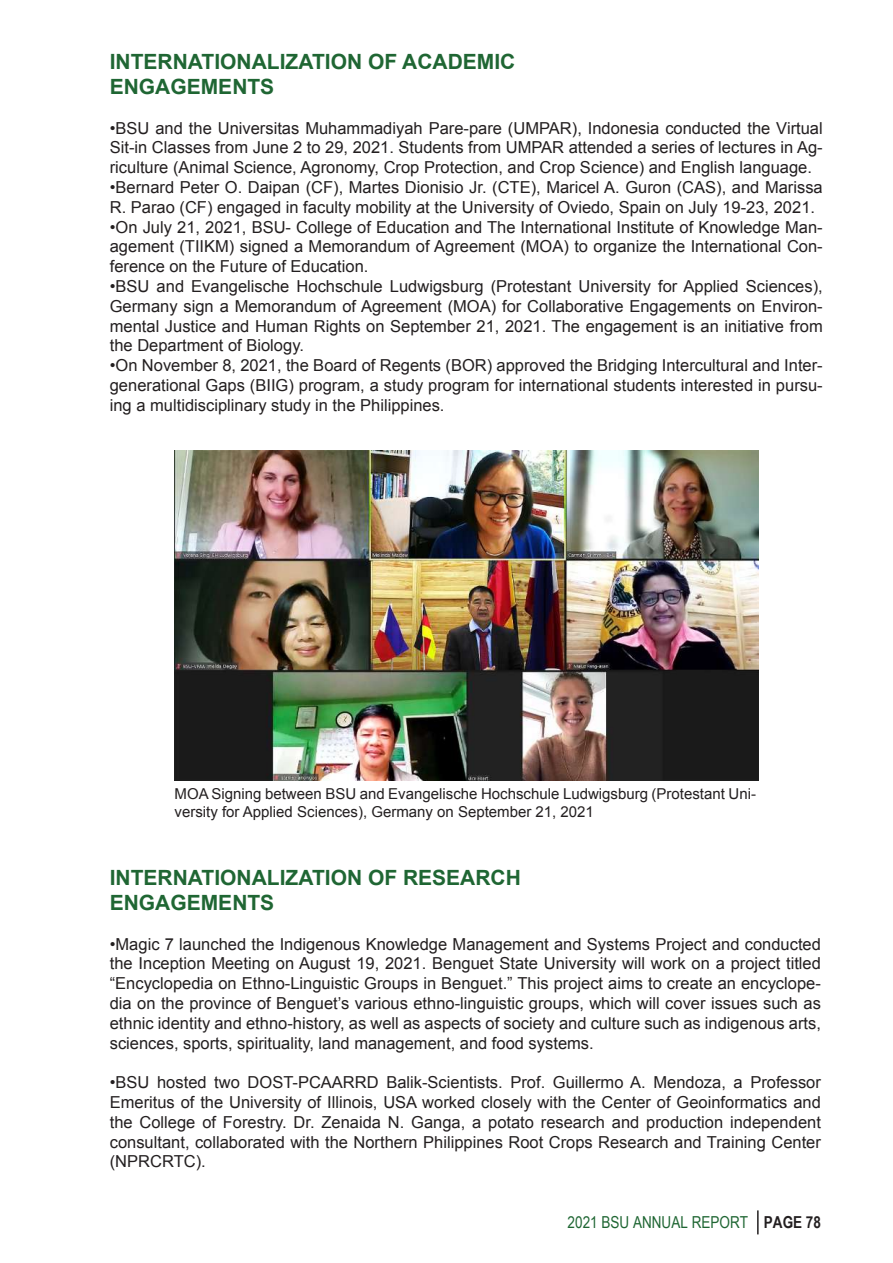
<style>
.page{position:relative;width:893px;height:1263px;background:#fff}
.page>*{position:absolute;margin:0;border:0;box-sizing:border-box;transform-origin:0 0}
.t1{font:700 21px/25.2px "Arial";color:#1f6633}
.t2{font:16.5px/19.8px "Arial";color:#231f20;text-align:justify}
.t3{font:16.5px "Arial Narrow Special G1";color:#1f6633}
.t4{font:15px/18px "Arial";color:#231f20}
.s1{font-weight:700;color:#231f20}
</style>
<div class="page">
<hr style="left:757px;top:1210px;width:2px;height:24px;background:#231f20">
<img style="left:175px;top:450px;width:583px;height:330px">
<p class="t1" style="left:110px;top:49px;width:407px">INTERNATIONALIZATION OF ACADEMIC<br>ENGAGEMENTS</p>
<p class="t2" style="left:110px;top:118px;width:714px">•BSU and the Universitas Muhammadiyah Pare-pare (UMPAR), Indonesia conducted the Virtual Sit-in Classes from June 2 to 29, 2021. Students from UMPAR attended a series of lectures in Ag&shy;riculture (Animal Science, Agronomy, Crop Protection, and Crop Science) and English language.</p>
<p class="t2" style="left:110px;top:177px;width:714px">•Bernard Peter O. Daipan (CF), Martes Dionisio Jr. (CTE), Maricel A. Guron (CAS), and Marissa<br>R. Parao (CF) engaged in faculty mobility at the University of Oviedo, Spain on July 19-23, 2021.</p>
<p class="t2" style="left:110px;top:217px;width:714px">•On July 21, 2021, BSU- College of Education and The International Institute of Knowledge Man&shy;agement (TIIKM) signed a Memorandum of Agreement (MOA) to organize the International Con&shy;ference on the Future of Education.</p>
<p class="t2" style="left:110px;top:276px;width:714px">•BSU and Evangelische Hochschule Ludwigsburg (Protestant University for Applied Sciences), Germany sign a Memorandum of Agreement (MOA) for Collaborative Engagements on Environ&shy;mental Justice and Human Rights on September 21, 2021. The engagement is an initiative from the Department of Biology.</p>
<p class="t2" style="left:110px;top:355px;width:714px">•On November 8, 2021, the Board of Regents (BOR) approved the Bridging Intercultural and Inter&shy;generational Gaps (BIIG) program, a study program for international students interested in pursu&shy;ing a multidisciplinary study in the Philippines.</p>
<p class="t4" style="left:175px;top:785px;width:583px">MOA Signing between BSU and Evangelische Hochschule Ludwigsburg (Protestant Uni&shy;versity for Applied Sciences), Germany on September 21, 2021</p>
<p class="t1" style="left:110px;top:865px;width:413px">INTERNATIONALIZATION OF RESEARCH<br>ENGAGEMENTS</p>
<p class="t2" style="left:110px;top:934px;width:713px">•Magic 7 launched the Indigenous Knowledge Management and Systems Project and conducted the Inception Meeting on August 19, 2021. Benguet State University will work on a project titled “Encyclopedia on Ethno-Linguistic Groups in Benguet.” This project aims to create an encyclope&shy;dia on the province of Benguet’s various ethno-linguistic groups, which will cover issues such as ethnic identity and ethno-history, as well as aspects of society and culture such as indigenous arts, sciences, sports, spirituality, land management, and food systems.</p>
<p class="t2" style="left:110px;top:1072px;width:713px">•BSU hosted two DOST-PCAARRD Balik-Scientists. Prof. Guillermo A. Mendoza, a Professor Emeritus of the University of Illinois, USA worked closely with the Center of Geoinformatics and the College of Forestry. Dr. Zenaida N. Ganga, a potato research and production independent consultant, collaborated with the Northern Philippines Root Crops Research and Training Center (NPRCRTC).</p>
<p class="t3" style="left:568px;top:1212px;width:255px">2021 BSU ANNUAL REPORT <span class="s1">PAGE 78</span></p>
</div>
